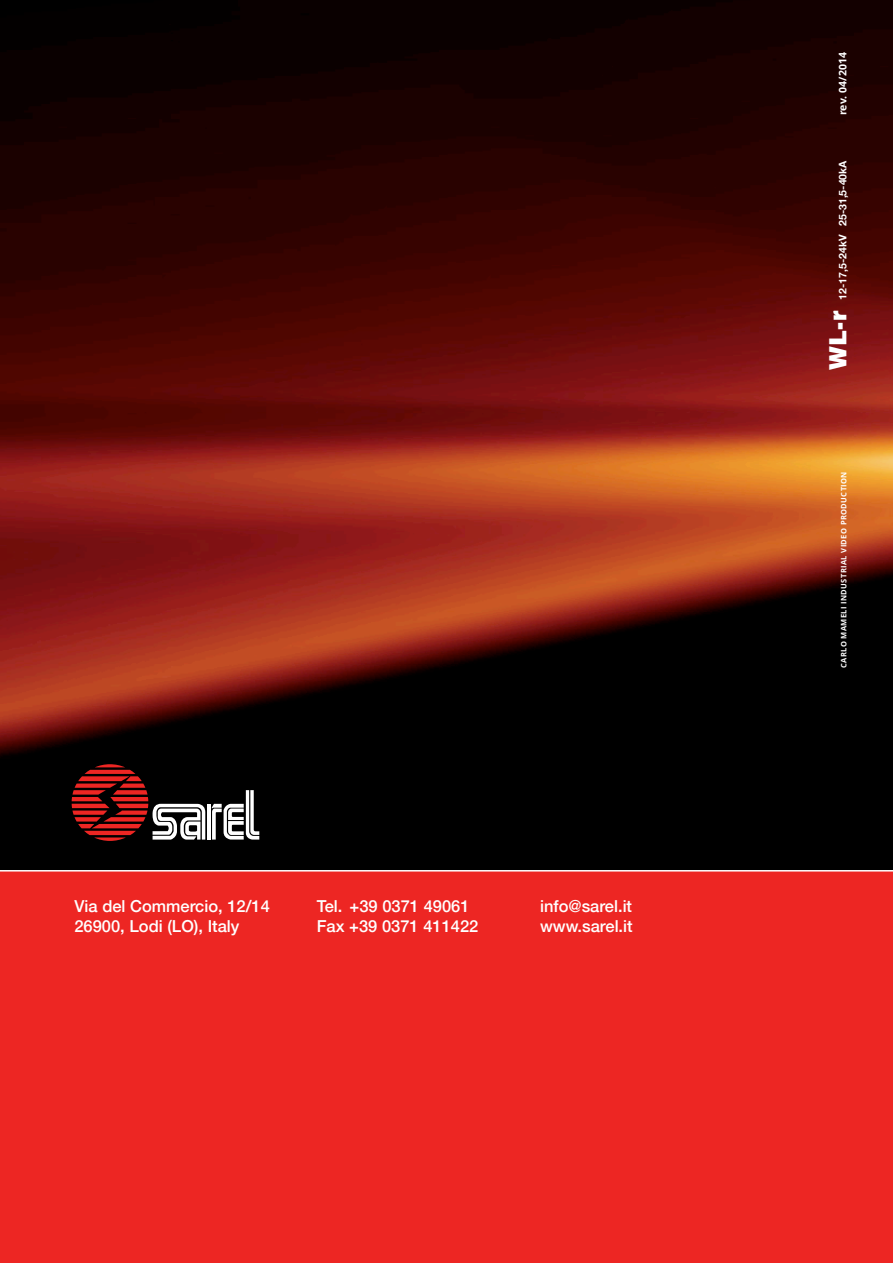
<style>
.page{position:relative;width:893px;height:1263px;background:#fff}
.page>*{position:absolute;margin:0;border:0;box-sizing:border-box;transform-origin:0 0}
.t1{font:900 23.85px "Helvetica";color:#fff}
.t2{font:500 16.5px/19.8px "Helvetica 65";color:#fff}
.t3{font:700 10.5px "Helvetica 75";color:#fff}
.t4{font:700 10.5px "Open Sans";color:#fff}
.t5{font:700 7.5px "Open Sans";letter-spacing:.05em;color:#fff}
</style>
<div class="page">
<img style="left:0;top:0;width:893px;height:870px">
<div style="left:0;top:871px;width:893px;height:392px;background:#ed2623"></div>
<svg style="left:72px;top:764px;width:133px;height:77px;background:#5a2726"></svg>
<hr style="left:207px;top:804px;width:4px;height:35px;background:#fff">
<svg style="left:212px;top:790px;width:47px;height:49px"></svg>
<p class="t2" style="left:74px;top:896px;width:197px">Via del Commercio, 12/14<br>26900, Lodi (LO), Italy</p>
<p class="t2" style="left:317px;top:896px;width:154px">Tel. +39 0371 49061</p>
<p class="t2" style="left:317px;top:916px;width:163px">Fax +39 0371 411422</p>
<p class="t2" style="left:540px;top:896px;width:94px">info@sarel.it</p>
<p class="t2" style="left:540px;top:916px;width:94px">www.sarel.it</p>
<p class="t4" style="left:835px;top:115px;width:64px;rotate:-90deg">rev. 04/2014</p>
<p class="t3" style="left:836px;top:300px;width:141px;rotate:-90deg">12-17,5-24kV 25-31,5-40kA</p>
<p class="t1" style="left:822px;top:370px;width:61px;rotate:-90deg">WL-r</p>
<p class="t5" style="left:838px;top:668px;width:198px;rotate:-90deg">CARLO MAMELI INDUSTRIAL VIDEO PRODUCTION</p>
</div>
